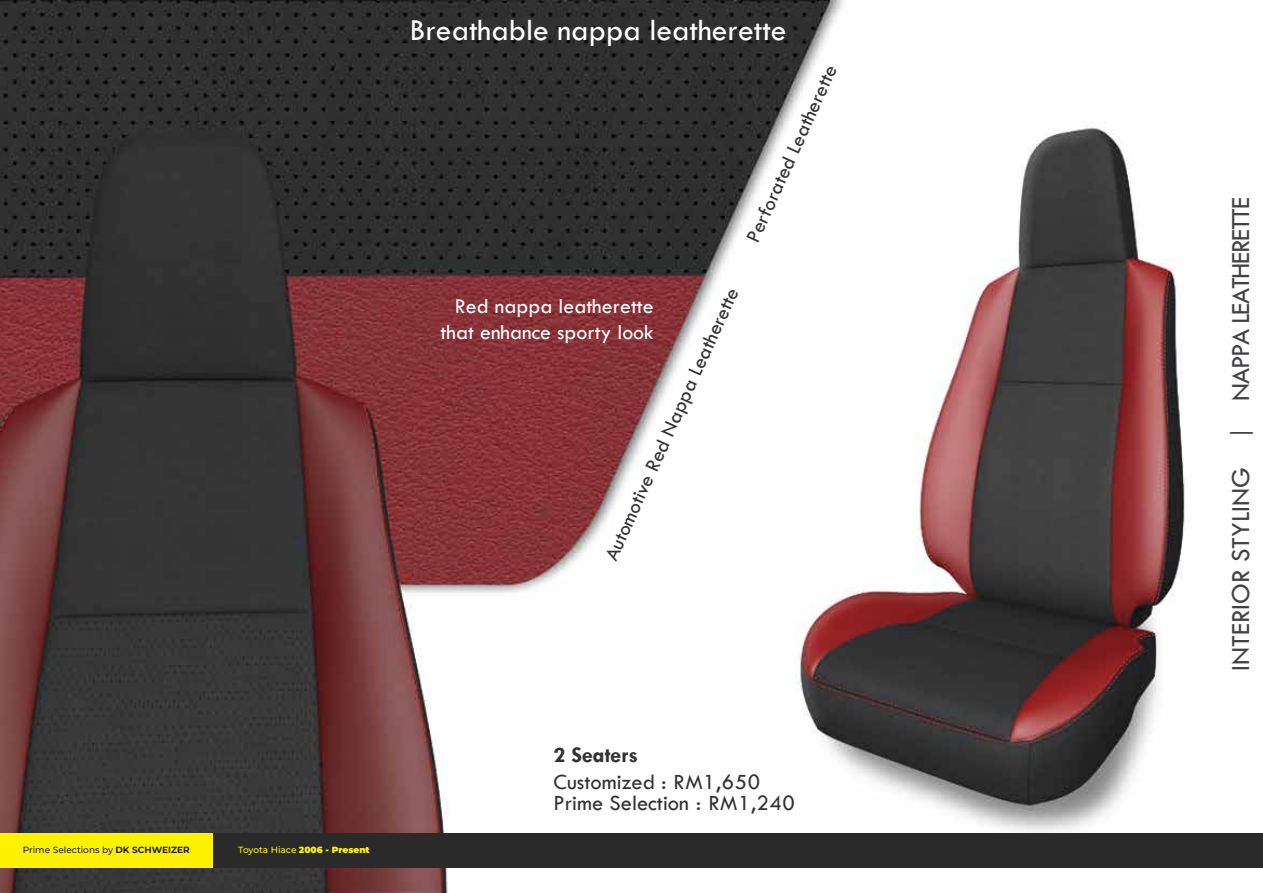
<style>
.page{position:relative;width:1263px;height:893px;background:#fff}
.page>*{position:absolute;margin:0;border:0;box-sizing:border-box;transform-origin:0 0}
.t1{font:31.5px "Tw Cen";color:#fff}
.t2{font:27px "Tw Cen";letter-spacing:-.05em;color:#424143}
.t3{font:22.5px/21px "Tw Cen";color:#333232}
.t4{font:700 22.5px "Tw Cen";color:#333232}
.t5{font:21.9px/26.2px "Tw Cen";color:#fff;text-align:right}
.t6{font:21px "Tw Cen";color:#333232}
.t7{font:500 9px "Montserrat";color:#231f20}
.t8{font:900 9px "Montserrat";color:#fff200}
.s1{font-weight:700}
.s2{font-weight:500}
</style>
<div class="page">
<img style="left:0;top:0;width:1263px;height:893px">
<div style="left:213px;top:833px;width:1050px;height:34px;background:#2a2a2a"></div>
<div style="left:0;top:833px;width:213px;height:34px;background:#fff200"></div>
<h1 class="t1" style="left:410px;top:18px;width:378px">Breathable nappa leatherette</h1>
<p class="t6" style="left:745px;top:238px;width:194px;rotate:-66deg">Perforated Leatherette</p>
<p class="t6" style="left:604px;top:557px;width:299px;rotate:-66deg">Automotive Red Nappa Leatherette</p>
<p class="t5" style="left:441px;top:294px;width:215px">Red nappa leatherette that enhance sporty look</p>
<p class="t7" style="left:23px;top:846px;width:168px">Prime Selections by <span class="s1">DK SCHWEIZER</span></p>
<p class="t8" style="left:238px;top:844px;width:133px"><span class="s2">Toyota Hiace</span> 2006 - Present</p>
<p class="t4" style="left:553px;top:741px;width:86px">2 Seaters</p>
<p class="t3" style="left:553px;top:773px;width:243px">Customized : RM1,650<br>Prime Selection : RM1,240</p>
<p class="t2" style="left:1230px;top:671px;width:475px;rotate:-90deg">INTERIOR STYLING | NAPPA LEATHERETTE</p>
</div>
